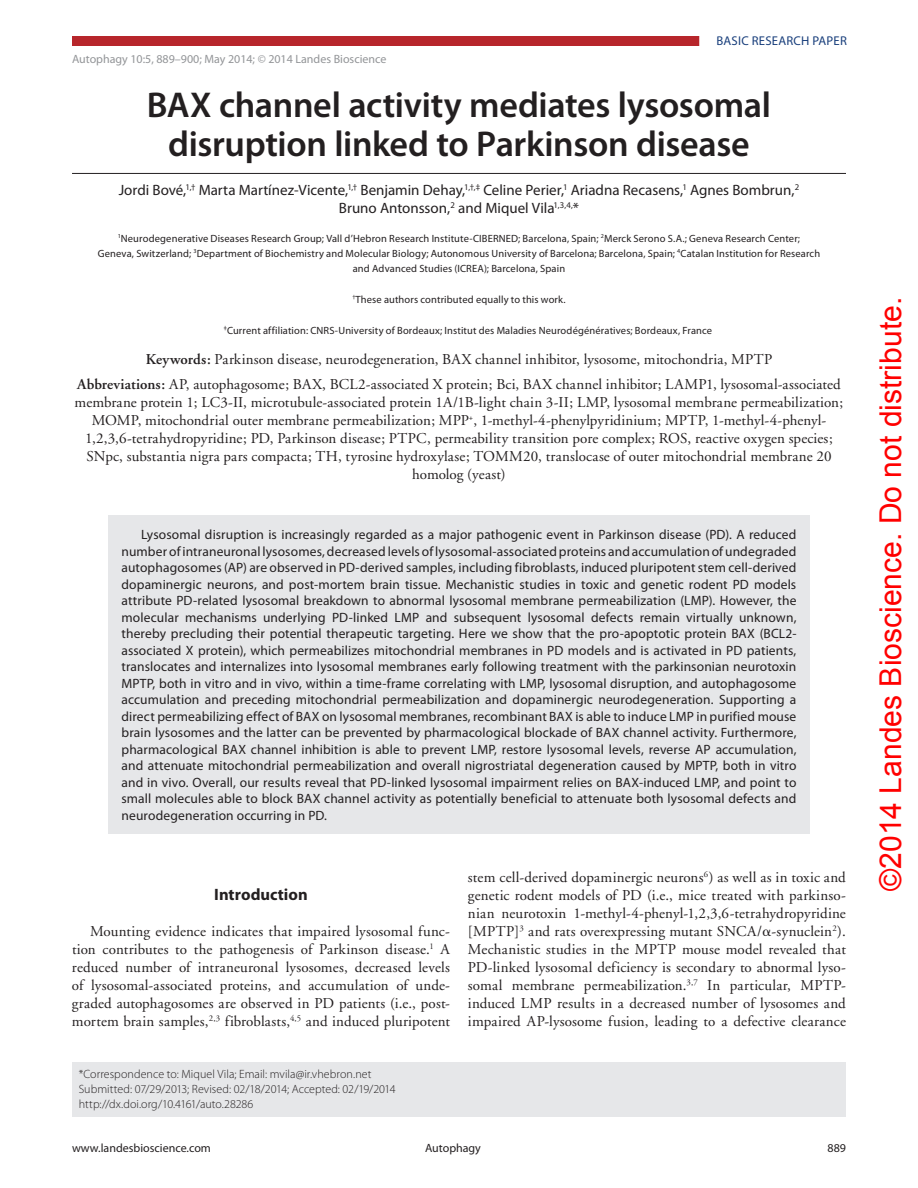
<style>
.page{position:relative;width:918px;height:1188px;background:#fff}
.page>*{position:absolute;margin:0;border:0;box-sizing:border-box;transform-origin:0 0}
.t1{font:600 36px/39px "Myriad Pro";letter-spacing:-.01em;color:#231f20;text-align:center}
.t2{font:30.15px "Arial";color:#f00}
.t3{font:700 16.5px "Myriad Pro";color:#231f20}
.t4{font:15px/18px "Adobe Garamond";letter-spacing:.005em;color:#231f20;text-align:justify}
.t5{font:15px/18px "Myriad Pro";color:#231f20;text-align:center}
.t6{font:13.5px/16.5px "Myriad Pro";letter-spacing:.01em;color:#231f20;text-align:justify}
.t7{font:12.75px "Myriad Pro";letter-spacing:.02em;color:#193f7c}
.t8{font:300 12px/15px "Myriad Pro";color:#231f20}
.t9{font:12px "Myriad Pro";color:#939598}
.t10{font:12px "Myriad Pro";color:#231f20}
.t11{font:10.5px/15px "Myriad Pro";letter-spacing:.015em;color:#231f20;text-align:center}
.s1{font-weight:600}
.s2{font-family:"Universal Std Greekw Math Pi"}
</style>
<div class="page">
<div style="left:72px;top:36px;width:774px;height:10px;background:#b7262b"></div>
<svg style="left:699px;top:36px;width:147px;height:10px"></svg>
<div style="left:72px;top:1062px;width:774px;height:55px;background:#e6e7e9"></div>
<hr style="left:72px;top:173px;width:774px;height:1px;background:#231f20">
<div style="left:108px;top:516px;width:702px;height:318px;background:#e6e7e9"></div>
<p class="t9" style="left:72px;top:52px;width:316px">Autophagy 10:5, 889–900; May 2014; © 2014 Landes Bioscience</p>
<p class="t7" style="left:716px;top:32px;width:129px">Basic Research Paper</p>
<h1 class="t1" style="left:147px;top:85px;width:626px">BAX channel activity mediates lysosomal disruption linked to Parkinson disease</h1>
<p class="t5" style="left:119px;top:181px;width:682px">Jordi Bové,<sup>1,†</sup> Marta Martínez-Vicente,<sup>1,†</sup> Benjamin Dehay,<sup>1,†,‡</sup> Celine Perier,<sup>1</sup> Ariadna Recasens,<sup>1</sup> Agnes Bombrun,<sup>2<br></sup>Bruno Antonsson,<sup>2</sup> and Miquel Vila<sup>1,3,4,</sup>*</p>
<p class="t11" style="left:98px;top:230px;width:724px"><sup>1</sup>Neurodegenerative Diseases Research Group; Vall d’Hebron Research Institute-CI BERNED; Barcelona, Spain; <sup>2</sup>Merck Serono S.A.; Geneva Research Center;<br>Geneva, Switzerland; <sup>3</sup>Department of Biochemistry and Molecular Biology; Autonomous University of Barcelona; Barcelona, Spain; <sup>4</sup>Catalan Institution for Research and Advanced Studies (IC REA ); Barcelona, Spain</p>
<p class="t11" style="left:352px;top:292px;width:215px"><sup>†</sup>These authors contributed equally to this work.</p>
<p class="t11" style="left:224px;top:323px;width:490px"><sup>‡</sup>Current affiliation: CNRS-University of Bordeaux; Institut des Maladies Neurodégénératives; Bordeaux, France</p>
<p class="t4" style="left:77px;top:347px;width:765px;line-height:24.8px;text-align:center"><span class="s1">Keywords:</span> Parkinson disease, neurodegeneration, BAX channel inhibitor, lysosome, mitochondria, MPTP<br><span class="s1">Abbreviations:</span> AP, autophagosome; BAX, BCL2-associated X protein; Bci, BAX channel inhibitor; LAMP1, lysosomal-associated</p>
<p class="t4" style="left:75px;top:393px;width:770px;text-align:center">membrane protein 1; LC3-II, microtubule-associated protein 1A/1B-light chain 3-II; LMP, lysosomal membrane permeabilization; MOMP, mitochondrial outer membrane permeabilization; MPP<sup>+</sup>, 1-methyl-4-phenylpyridinium; MPTP, 1-methyl-4-phenyl-1,2,3,6-tetrahydropyridine; PD, Parkinson disease; PTPC, permeability transition pore complex; ROS, reactive oxygen species; SNpc, substantia nigra pars compacta; TH, tyrosine hydroxylase; TOMM20, translocase of outer mitochondrial membrane 20 homolog (yeast)</p>
<p class="t6" style="left:122px;top:526px;width:676px;text-indent:19px">Lysosomal disruption is increasingly regarded as a major pathogenic event in Parkinson disease (PD). A reduced number of intraneuronal lysosomes, decreased levels of lysosomal-associated proteins and accumulation of undegraded autophagosomes (AP) are observed in PD-derived samples, including fibroblasts, induced pluripotent stem cell-derived dopaminergic neurons, and post-mortem brain tissue. Mechanistic studies in toxic and genetic rodent PD models attribute PD-related lysosomal breakdown to abnormal lysosomal membrane permeabilization (LMP). H owever, the molecular mechanisms underlying PD-linked LMP and subsequent lysosomal defects remain virtually unknown, thereby precluding their potential therapeutic targeting. Here we show that the pro-apoptotic protein BAX (BCL2- associated X protein), which permeabilizes mitochondrial membranes in PD models and is activated in PD patients, translocates and internalizes into lysosomal membranes early following treatment with the parkinsonian neurotoxin MPTP, both in vitro and in vivo, within a time-frame correlating with LMP, lysosomal disruption, and autophagosome accumulation and preceding mitochondrial permeabilization and dopaminergic neurodegeneration. Supporting a direct permeabilizing effect of BAX on lysosomal membranes, recombinant BAX is able to induce LMP in purified mouse brain lysosomes and the latter can be prevented by pharmacological blockade of BAX channel activity. Furthermore, pharmacological BAX channel inhibition is able to prevent LMP, restore lysosomal levels, reverse AP accumulation, and attenuate mitochondrial permeabilization and overall nigrostriatal degeneration caused by MPTP, both in vitro and in vivo. Overall, our results reveal that PD-linked lysosomal impairment relies on BAX-induced LMP, and point to small molecules able to block BAX channel activity as potentially beneficial to attenuate both lysosomal defects and neurodegeneration occurring in PD.</p>
<p class="t3" style="left:214px;top:884px;width:95px">Introduction</p>
<p class="t4" style="left:72px;top:923px;width:379px;text-indent:18px">Mounting evidence indicates that impaired lysosomal func&shy;tion contributes to the pathogenesis of Parkinson disease.<sup>1</sup> A reduced number of intraneuronal lysosomes, decreased levels of lysosomal-associated proteins, and accumulation of unde&shy;graded autophagosomes are observed in PD patients (i.e., post&shy;mortem brain samples,<sup>2,3</sup> fibroblasts,<sup>4,5</sup> and induced pluripotent</p>
<p class="t8" style="left:79px;top:1066px;width:318px">*Correspondence to: Miquel Vila; Email: mvila@ir.vhebron.net<br>Submitted: 07/29/2013; Revised: 02/18/2014; Accepted: 02/19/2014 http://dx.doi.org/10.4161/auto.28286</p>
<p class="t4" style="left:468px;top:869px;width:379px">stem cell-derived dopaminergic neurons<sup>6</sup>) as well as in toxic and genetic rodent models of PD (i.e., mice treated with parkinso&shy;nian neurotoxin 1-methyl-4-phenyl-1,2,3,6-tetrahydropyridine [MPTP]<sup>3</sup> and rats overexpressing mutant SNCA/<span class="s2">α</span>-synuclein<sup>2</sup>).<br>Mechanistic studies in the MPTP mouse model revealed that PD-linked lysosomal deficiency is secondary to abnormal lyso&shy;somal membrane permeabilization.<sup>3,7</sup> In particular, MPTP&shy;induced LMP results in a decreased number of lysosomes and impaired AP-lysosome fusion, leading to a defective clearance</p>
<p class="t10" style="left:72px;top:1141px;width:251px">www.landesbioscience.com A</p>
<p class="t10" style="left:432px;top:1141px;width:50px">utophagy</p>
<p class="t10" style="left:828px;top:1141px;width:20px">889</p>
<h2 class="t2" style="left:871px;top:891px;width:595px;rotate:-90deg">©2014 Landes Bioscience. Do not distribute.</h2>
</div>
